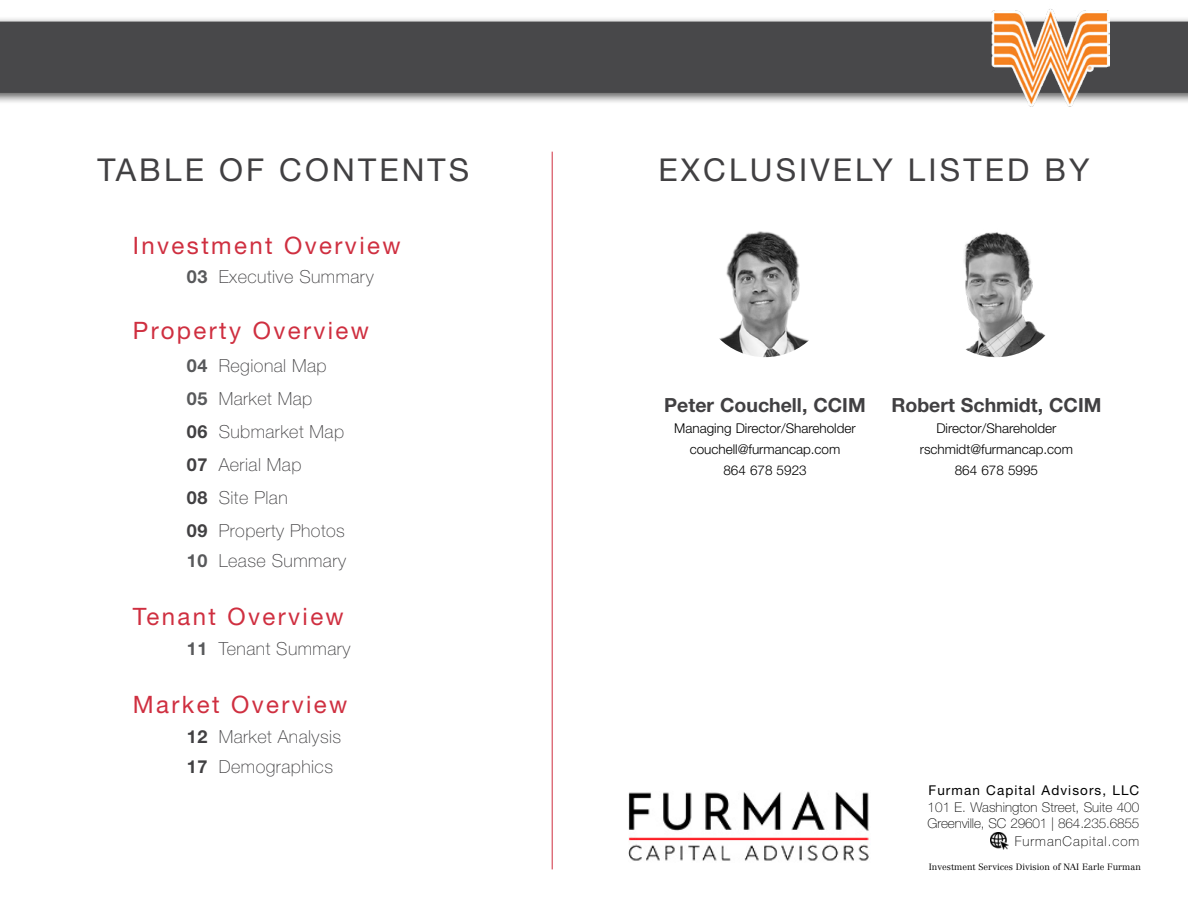
<style>
.page{position:relative;width:1188px;height:918px;background:#fff}
.page>*{position:absolute;margin:0;border:0;box-sizing:border-box;transform-origin:0 0}
.t1{font:31.5px "Helvetica Neue LT Std";letter-spacing:.1em;color:#414042}
.t2{font:24px "Helvetica Neue LT Std";letter-spacing:.1em;color:#cf2f40}
.t3{font:700 19.5px "Helvetica Neue LT Std";color:#414042}
.t4{font:100 18px/33px "Helvetica Neue LT Std";letter-spacing:.025em;color:#414042}
.t5{font:300 13.5px/21px "Helvetica Neue LT Std";color:#000;text-align:center}
.t6{font:100 13.5px/16.2px "Helvetica Neue LT Std";letter-spacing:.005em;color:#000}
.t7{font:13.5px "Helvetica Neue LT Std";letter-spacing:.08em;color:#000}
.t8{font:100 13.5px "Helvetica Neue LT Std";letter-spacing:.07em;color:#000}
.t9{font:300 9px "Centennial LT Std";letter-spacing:.005em;color:#000}
.s1{font-weight:700;color:#58595b}
.s2{font-weight:700}
</style>
<div class="page">
<div style="left:0;top:16px;width:1188px;height:89px;background:#000;opacity:.65"></div>
<div style="left:0;top:22px;width:1188px;height:71px;background:#48484a"></div>
<img style="left:991px;top:9px;width:119px;height:98px">
<img style="left:991px;top:832px;width:18px;height:18px">
<img style="left:629px;top:791px;width:241px;height:70px">
<img style="left:699px;top:224px;width:132px;height:133px;border-radius:66px">
<img style="left:930px;top:224px;width:133px;height:133px;border-radius:66px">
<hr style="left:552px;top:152px;width:1px;height:717px;background:#cf2f40">
<div style="left:37px;top:52px;width:457px;height:31px;background:#48484a"></div>
<h1 class="t1" style="left:97px;top:151px;width:373px">TABLE OF CONTENTS</h1>
<h1 class="t1" style="left:658px;top:151px;width:433px">EXCLUSIVELY LISTED BY</h1>
<h2 class="t2" style="left:133px;top:231px;width:269px">Investment Overview</h2>
<p class="t4" style="left:187px;top:260px;width:188px"><span class="s1">03</span> Executive Summary</p>
<h2 class="t2" style="left:133px;top:316px;width:238px">Property Overview</h2>
<p class="t4" style="left:187px;top:349px;width:160px"><span class="s1">04</span> Regional Map<br><span class="s1">05</span> Market Map<br><span class="s2">06</span> Submarket Map<br><span class="s2">07</span> Aerial Map<br><span class="s2">08</span> Site Plan<br><span class="s2">09</span> Property Photos</p>
<p class="t4" style="left:187px;top:544px;width:161px"><span class="s1">10</span> Lease Summary</p>
<h2 class="t2" style="left:133px;top:602px;width:212px">Tenant Overview</h2>
<p class="t4" style="left:187px;top:632px;width:165px"><span class="s1">11</span> Tenant Summary</p>
<h2 class="t2" style="left:133px;top:690px;width:216px">Market Overview</h2>
<p class="t4" style="left:187px;top:721px;width:156px;line-height:30px"><span class="s2">12</span> Market Analysis<br><span class="s2">17</span> Demographics</p>
<p class="t3" style="left:664px;top:393px;width:203px">Peter Couchell, CCIM</p>
<p class="t5" style="left:674px;top:417px;width:183px">Managing Director/Shareholder couchell@furmancap.com<br>864 678 5923</p>
<p class="t3" style="left:891px;top:393px;width:212px">Robert Schmidt, CCIM</p>
<p class="t5" style="left:920px;top:417px;width:155px">Director/Shareholder rschmidt@furmancap.com<br>864 678 5995</p>
<p class="t7" style="left:929px;top:783px;width:212px">Furman Capital Advisors, LLC</p>
<p class="t6" style="left:928px;top:799px;width:213px">101 E. Washington Street, Suite 400<br>Greenville, SC 29601 | 864.235.6855</p>
<p class="t8" style="left:1015px;top:833px;width:126px">FurmanCapital.com</p>
<p class="t9" style="left:929px;top:861px;width:214px">Investment Services Division of NAI Earle Furman</p>
</div>
